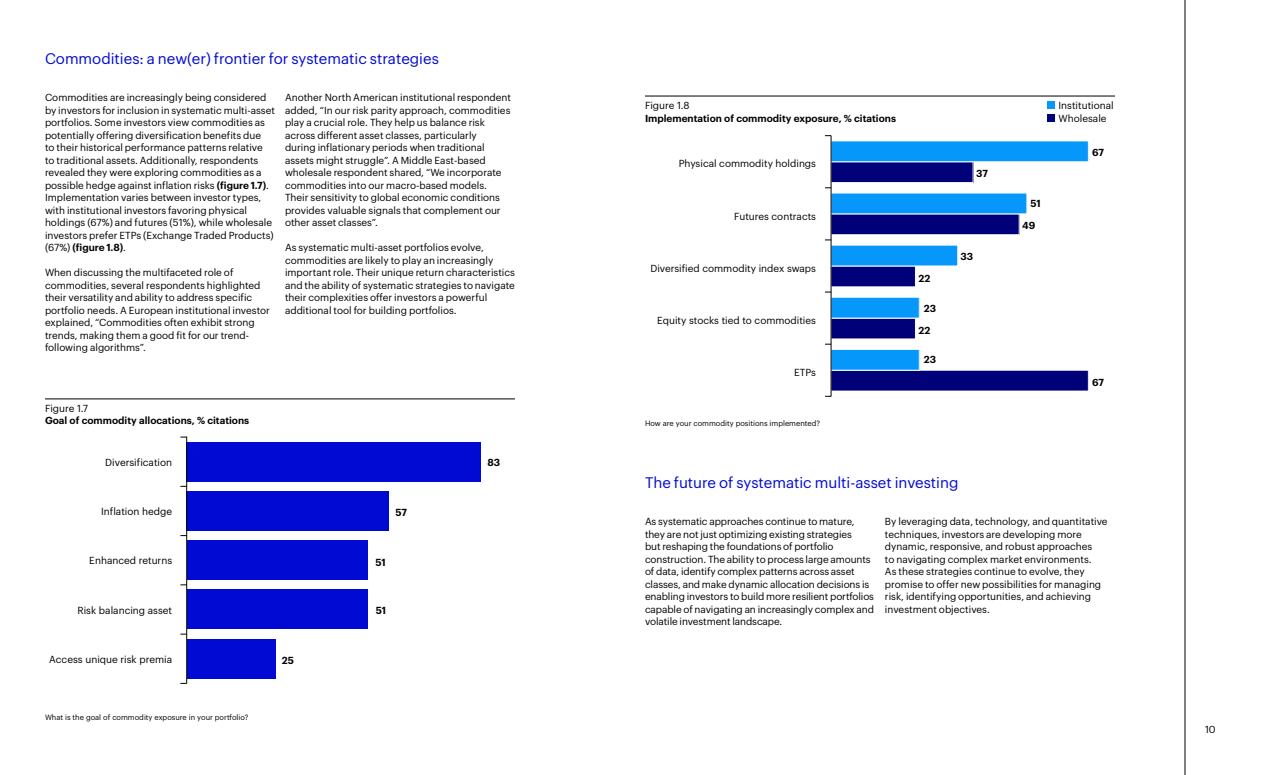
<style>
.page{position:relative;width:1280px;height:775px;background:#fff}
.page>*{position:absolute;margin:0;border:0;box-sizing:border-box;transform-origin:0 0}
.Sub-title__H3{font:15px "Graphik";color:#000ad2}
.Body__P{font:10px/12.5px "Graphik";color:#000}
.Chart_number__H4{font:600 10px/12.5px "Graphik";color:#000}
.Chart_source__P{font:7.5px "Graphik";color:#000}
.s1{font-weight:600}
.s2{font-weight:400}
</style>
<div class="page">
<hr style="left:1185px;top:0;width:1px;height:775px;background:#000">
<hr style="left:45px;top:398px;width:470px;height:1px;background:#000">
<div style="left:187px;top:442px;width:294px;height:39px;background:#000ad2"></div>
<div style="left:187px;top:491px;width:202px;height:40px;background:#000ad2"></div>
<div style="left:187px;top:541px;width:181px;height:39px;background:#000ad2"></div>
<div style="left:187px;top:590px;width:181px;height:39px;background:#000ad2"></div>
<div style="left:187px;top:639px;width:88px;height:39px;background:#000ad2"></div>
<hr style="left:186px;top:437px;width:1px;height:247px;background:#000">
<hr style="left:645px;top:96px;width:470px;height:1px;background:#000">
<div style="left:831px;top:162px;width:142px;height:21px;background:#000078"></div>
<div style="left:831px;top:161px;width:142px;height:22px;border:1px solid #fff"></div>
<div style="left:831px;top:214px;width:188px;height:21px;background:#000078"></div>
<div style="left:831px;top:214px;width:189px;height:21px;border:1px solid #fff"></div>
<div style="left:831px;top:266px;width:84px;height:21px;background:#000078"></div>
<div style="left:831px;top:318px;width:84px;height:21px;background:#000078"></div>
<div style="left:831px;top:318px;width:85px;height:21px;border:1px solid #fff"></div>
<div style="left:831px;top:370px;width:257px;height:21px;background:#000078"></div>
<div style="left:831px;top:141px;width:257px;height:21px;background:#0598fa"></div>
<div style="left:831px;top:141px;width:258px;height:21px;border:1px solid #fff"></div>
<div style="left:831px;top:193px;width:196px;height:21px;background:#0598fa"></div>
<div style="left:831px;top:245px;width:127px;height:21px;background:#0598fa"></div>
<div style="left:831px;top:297px;width:88px;height:21px;background:#0598fa"></div>
<div style="left:831px;top:297px;width:89px;height:21px;border:1px solid #fff"></div>
<div style="left:831px;top:349px;width:88px;height:21px;background:#0598fa"></div>
<div style="left:831px;top:349px;width:89px;height:22px;border:1px solid #fff"></div>
<hr style="left:831px;top:136px;width:1px;height:260px;background:#000">
<div style="left:1048px;top:102px;width:7px;height:7px;background:#0598fa"></div>
<div style="left:1048px;top:114px;width:7px;height:8px;background:#000078"></div>
<h3 class="Sub-title__H3" style="left:45px;top:47px;width:395px">Commodities: a new(er) frontier for systematic strategies</h3>
<p class="Body__P" style="left:45px;top:91px;width:231px">Commodities are increasingly being considered by investors for inclusion in systematic multi-asset portfolios. Some investors view commodities as potentially offering diversification benefits due<br>to their historical performance patterns relative<br>to traditional assets. Additionally, respondents revealed they were exploring commodities as a possible hedge against inflation risks <span class="s1">(figure 1.7)</span>.<br>Implementation varies between investor types, with institutional investors favoring physical holdings (67%) and futures (51%), while wholesale investors prefer ETPs (Exchange Traded Products) (67%) <span class="s1">(figure 1.8)</span>.</p>
<p class="Body__P" style="left:45px;top:266px;width:227px">When discussing the multifaceted role of commodities, several respondents highlighted their versatility and ability to address specific portfolio needs. A European institutional investor explained, “Commodities often exhibit strong trends, making them a good fit for our trend&shy;following algorithms”.</p>
<p class="Body__P" style="left:285px;top:91px;width:228px">Another North American institutional respondent added, “In our risk parity approach, commodities play a crucial role. They help us balance risk across different asset classes, particularly<br>during inflationary periods when traditional assets might struggle”. A Middle East-based wholesale respondent shared, “We incorporate commodities into our macro-based models.<br>Their sensitivity to global economic conditions provides valuable signals that complement our other asset classes”.</p>
<p class="Body__P" style="left:285px;top:241px;width:232px">As systematic multi-asset portfolios evolve, commodities are likely to play an increasingly important role. Their unique return characteristics and the ability of systematic strategies to navigate their complexities offer investors a powerful additional tool for building portfolios.</p>
<h4 class="Chart_number__H4" style="left:45px;top:401px;width:206px"><span class="s2">Figure 1.7<br></span>Goal of commodity allocations, % citations</h4>
<p class="Body__P" style="left:105px;top:455px;width:68px">Diversification</p>
<p class="Chart_number__H4" style="left:487px;top:456px;width:14px">83</p>
<p class="Body__P" style="left:101px;top:505px;width:73px">Inflation hedge</p>
<p class="Chart_number__H4" style="left:396px;top:505px;width:13px">57</p>
<p class="Body__P" style="left:89px;top:554px;width:84px">Enhanced returns</p>
<p class="Chart_number__H4" style="left:375px;top:555px;width:12px">51</p>
<p class="Body__P" style="left:77px;top:603px;width:96px">Risk balancing asset</p>
<p class="Chart_number__H4" style="left:376px;top:604px;width:12px">51</p>
<p class="Body__P" style="left:49px;top:652px;width:124px">Access unique risk premia</p>
<p class="Chart_number__H4" style="left:282px;top:653px;width:14px">25</p>
<p class="Chart_source__P" style="left:45px;top:712px;width:205px">What is the goal of commodity exposure in your portfolio?</p>
<h4 class="Chart_number__H4" style="left:645px;top:98px;width:253px"><span class="s2">Figure 1.8<br></span>Implementation of commodity exposure, % citations</h4>
<p class="Body__P" style="left:679px;top:157px;width:139px">Physical commodity holdings</p>
<p class="Body__P" style="left:734px;top:209px;width:83px">Futures contracts</p>
<p class="Body__P" style="left:650px;top:261px;width:167px">Diversified commodity index swaps</p>
<p class="Body__P" style="left:657px;top:313px;width:160px">Equity stocks tied to commodities</p>
<p class="Body__P" style="left:794px;top:365px;width:23px">ETPs</p>
<p class="Chart_source__P" style="left:645px;top:418px;width:177px">How are your commodity positions implemented?</p>
<p class="Chart_number__H4" style="left:918px;top:271px;width:13px">22</p>
<p class="Chart_number__H4" style="left:924px;top:302px;width:14px">23</p>
<p class="Chart_number__H4" style="left:918px;top:323px;width:13px">22</p>
<p class="Chart_number__H4" style="left:924px;top:352px;width:14px">23</p>
<p class="Chart_number__H4" style="left:976px;top:166px;width:13px">37</p>
<p class="Chart_number__H4" style="left:960px;top:249px;width:14px">33</p>
<p class="Chart_number__H4" style="left:1022px;top:192px;width:20px;line-height:21.2px;text-indent:8px">51<br>49</p>
<p class="Body__P" style="left:1059px;top:98px;width:57px">Institutional<br>Wholesale</p>
<p class="Chart_number__H4" style="left:1092px;top:146px;width:13px">67</p>
<p class="Chart_number__H4" style="left:1092px;top:375px;width:13px">67</p>
<h3 class="Sub-title__H3" style="left:645px;top:471px;width:315px">The future of systematic multi-asset investing</h3>
<p class="Body__P" style="left:645px;top:514px;width:231px">As systematic approaches continue to mature, they are not just optimizing existing strategies<br>but reshaping the foundations of portfolio construction. The ability to process large amounts of data, identify complex patterns across asset classes, and make dynamic allocation decisions is enabling investors to build more resilient portfolios capable of navigating an increasingly complex and volatile investment landscape.</p>
<p class="Body__P" style="left:885px;top:514px;width:224px">By leveraging data, technology, and quantitative techniques, investors are developing more dynamic, responsive, and robust approaches<br>to navigating complex market environments.<br>As these strategies continue to evolve, they promise to offer new possibilities for managing risk, identifying opportunities, and achieving investment objectives.</p>
<p class="Body__P" style="left:1205px;top:722px;width:12px">10</p>
</div>
